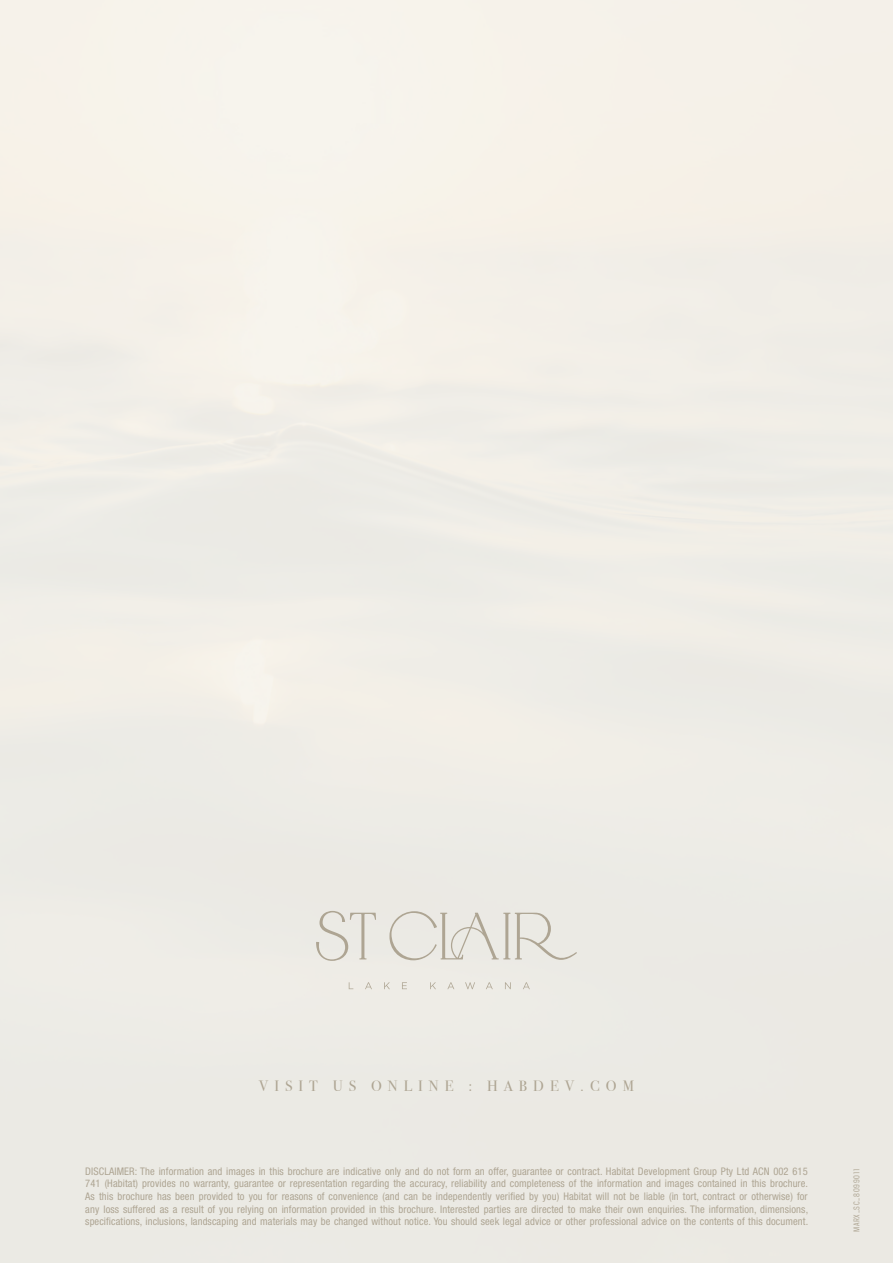
<style>
.page{position:relative;width:893px;height:1263px;background:#fff}
.page>*{position:absolute;margin:0;border:0;box-sizing:border-box;transform-origin:0 0}
.t1{font:15px "Bodoni Svty Two ITCTT";letter-spacing:.4em;color:#aea593}
.t2{font:condensed 10.5px/12.6px "Helvetica Neue LT Std";letter-spacing:.01em;color:#aea593;text-align:justify}
.t3{font:9px "Breuer Condensed";letter-spacing:.08em;color:#aea593}
</style>
<div class="page">
<svg style="left:349px;top:982px;width:4px;height:7px"></svg>
<svg style="left:365px;top:982px;width:7px;height:7px"></svg>
<svg style="left:384px;top:982px;width:6px;height:7px"></svg>
<svg style="left:402px;top:982px;width:5px;height:7px"></svg>
<svg style="left:430px;top:982px;width:6px;height:7px"></svg>
<svg style="left:447px;top:982px;width:7px;height:7px"></svg>
<svg style="left:465px;top:982px;width:10px;height:7px"></svg>
<svg style="left:486px;top:982px;width:7px;height:7px"></svg>
<svg style="left:505px;top:982px;width:6px;height:7px"></svg>
<svg style="left:523px;top:982px;width:7px;height:7px"></svg>
<svg style="left:316px;top:911px;width:60px;height:50px;background:#e1ded7"></svg>
<svg style="left:389px;top:911px;width:188px;height:52px;background:#e2e0d9"></svg>
<h1 class="t1" style="left:259px;top:1073px;width:377px">VISIT US ONLINE : HABDEV.COM</h1>
<p class="t2" style="left:85px;top:1165px;width:724px">DISCLAIMER: The information and images in this brochure are indicative only and do not form an offer, guarantee or contract. Habitat Development Group Pty Ltd ACN 002 615<br>741 (Habitat) provides no warranty, guarantee or representation regarding the accuracy, reliability and completeness of the information and images contained in this brochure.<br>As this brochure has been provided to you for reasons of convenience (and can be independently verified by you) Habitat will not be liable (in tort, contract or otherwise) for any loss suffered as a result of you relying on information provided in this brochure. Interested parties are directed to make their own enquiries. The information, dimensions, specifications, inclusions, landscaping and materials may be changed without notice. You should seek legal advice or other professional advice on the contents of this document.</p>
<p class="t3" style="left:851px;top:1232px;width:65px;rotate:-90deg">MARX_SC_8099011</p>
</div>
